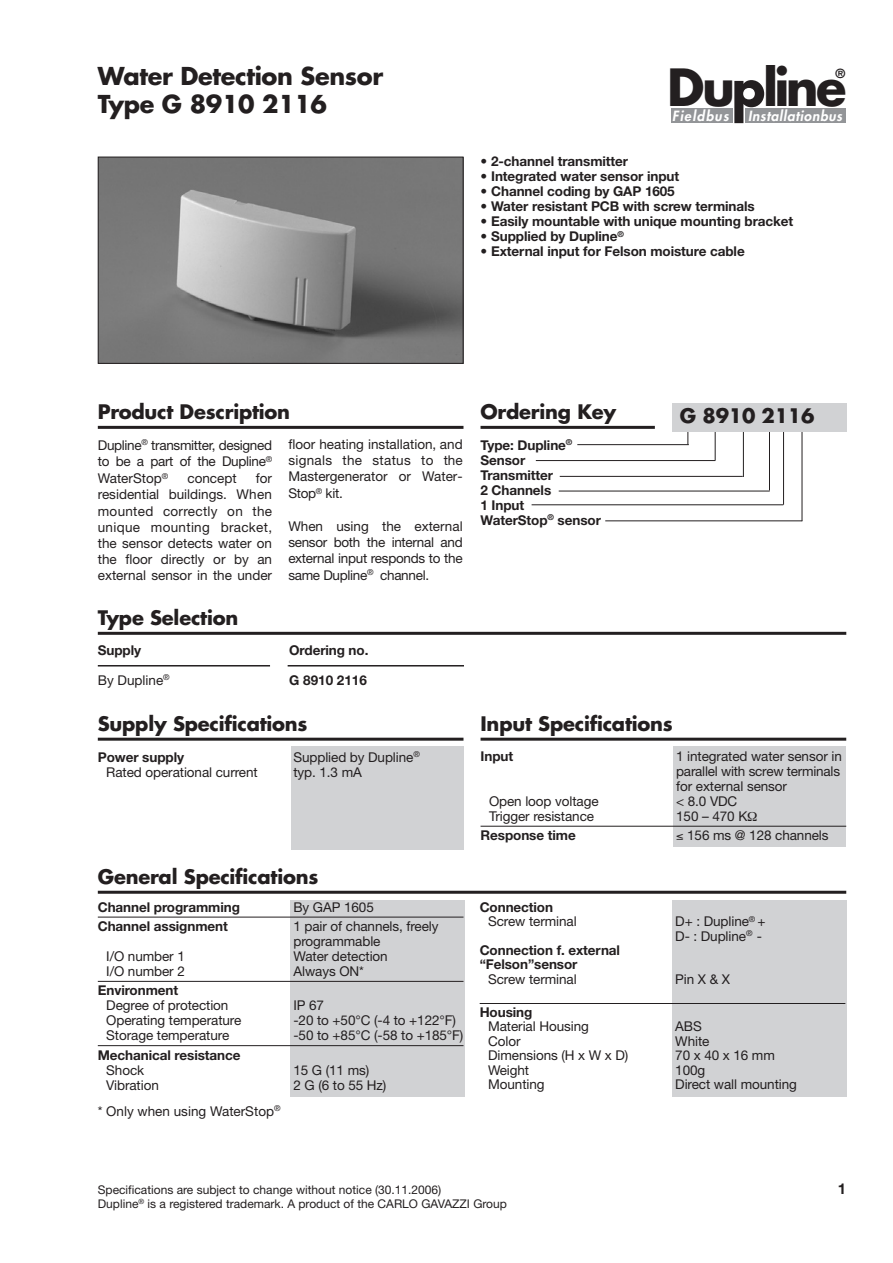
<style>
.page{position:relative;width:893px;height:1263px;background:#fff}
.page>*{position:absolute;margin:0;border:0;box-sizing:border-box;transform-origin:0 0}
.t1{font:700 49.8px "Futura";letter-spacing:-.06em;color:#231f20}
.t2{font:700 24px/27.6px "Futura";letter-spacing:-.015em;color:#231f20}
.t3{font:700 19.5px "Futura";letter-spacing:-.01em;color:#231f20}
.t4{font:700 15px "Helvetica Neue";color:#231f20}
.t5{font:italic 800 13.65px "Futura";color:#fff}
.t6{font:13.5px/16.2px "Helvetica Neue";letter-spacing:-.005em;color:#231f20;text-align:justify}
.t7{font:700 13.5px/15px "Helvetica Neue";letter-spacing:-.005em;color:#231f20}
.t8{font:700 12.3px "Futura";color:#231f20}
.t9{font:12px "Helvetica Neue";color:#231f20}
</style>
<div class="page">
<div style="left:290px;top:900px;width:174px;height:196px;background:#d1d2d4"></div>
<hr style="left:98px;top:917px;width:365px;height:1px;background:#231f20">
<hr style="left:98px;top:981px;width:365px;height:1px;background:#231f20">
<hr style="left:98px;top:1045px;width:365px;height:1px;background:#231f20">
<hr style="left:801px;top:429px;width:1px;height:92px;background:#231f20">
<hr style="left:743px;top:429px;width:1px;height:48px;background:#231f20">
<hr style="left:769px;top:429px;width:1px;height:61px;background:#231f20">
<hr style="left:783px;top:429px;width:1px;height:76px;background:#231f20">
<div style="left:745px;top:108px;width:100px;height:15px;background:#939598"></div>
<div style="left:671px;top:108px;width:61px;height:15px;background:#939598"></div>
<svg style="left:734px;top:80px;width:30px;height:43px"></svg>
<svg style="left:97px;top:156px;width:619px;height:305px"></svg>
<hr style="left:98px;top:426px;width:365px;height:3px;background:#231f20">
<hr style="left:480px;top:426px;width:175px;height:3px;background:#231f20">
<hr style="left:577px;top:444px;width:112px;height:1px;background:#231f20">
<hr style="left:536px;top:460px;width:179px;height:1px;background:#231f20">
<div style="left:291px;top:746px;width:172px;height:103px;background:#d1d2d4"></div>
<hr style="left:98px;top:738px;width:365px;height:3px;background:#231f20">
<hr style="left:98px;top:632px;width:748px;height:3px;background:#231f20">
<hr style="left:98px;top:891px;width:748px;height:3px;background:#231f20">
<div style="left:672px;top:403px;width:174px;height:29px;background:#d1d2d4"></div>
<hr style="left:98px;top:665px;width:172px;height:2px;background:#231f20">
<hr style="left:288px;top:665px;width:176px;height:2px;background:#231f20">
<div style="left:672px;top:900px;width:174px;height:196px;background:#d1d2d4"></div>
<hr style="left:480px;top:1003px;width:365px;height:1px;background:#231f20">
<hr style="left:560px;top:476px;width:183px;height:1px;background:#231f20">
<hr style="left:559px;top:491px;width:211px;height:1px;background:#231f20">
<hr style="left:531px;top:504px;width:252px;height:1px;background:#231f20">
<hr style="left:605px;top:520px;width:197px;height:1px;background:#231f20">
<div style="left:674px;top:746px;width:172px;height:101px;background:#d1d2d4"></div>
<hr style="left:480px;top:738px;width:366px;height:3px;background:#231f20">
<hr style="left:480px;top:826px;width:366px;height:1px;background:#231f20">
<h2 class="t2" style="left:98px;top:65px;width:287px">Water Detection Sensor<br>Type G 8910 2116</h2>
<h1 class="t1" style="left:667px;top:65px;width:181px">Du line</h1>
<p class="t8" style="left:835px;top:67px;width:11px">®</p>
<p class="t5" style="left:672px;top:110px;width:174px">Fieldbus Installationbus</p>
<p class="t7" style="left:480px;top:155px;width:149px">• 2-channel transmitter</p>
<p class="t7" style="left:480px;top:170px;width:200px">• Integrated water sensor input</p>
<p class="t7" style="left:480px;top:185px;width:196px">• Channel coding by GAP 1605</p>
<p class="t7" style="left:480px;top:200px;width:276px">• Water resistant PCB with screw terminals</p>
<p class="t7" style="left:480px;top:215px;width:314px">• Easily mountable with unique mounting bracket</p>
<p class="t7" style="left:480px;top:230px;width:145px">• Supplied by Dupline<sup>®</sup></p>
<p class="t7" style="left:480px;top:245px;width:266px">• External input for Felson moisture cable</p>
<h3 class="t3" style="left:98px;top:403px;width:194px">Product De scrip tion</h3>
<h3 class="t3" style="left:480px;top:403px;width:137px">Ordering Key</h3>
<p class="t7" style="left:480px;top:438px;width:122px">Type: Dupline<sup>®<br></sup>Sensor<br>Transmitter<br>2 Channels<br>1 Input<br>WaterStop<sup>®</sup> sensor</p>
<p class="t6" style="left:98px;top:438px;width:176px;line-height:16.8px">Dupline<sup>®</sup> transmitter, designed to be a part of the Dupline<sup>® </sup>WaterStop<sup>®</sup></p>
<p class="t6" style="left:288px;top:437px;width:176px">floor heating installation, and signals the status to the Mastergenerator or Water-Stop<sup>®</sup> kit.</p>
<p class="t6" style="left:288px;top:519px;width:176px">When using the external sensor both the internal and external input responds to the same Dupline<sup>®</sup> channel.</p>
<p class="t6" style="left:98px;top:472px;width:176px;text-indent:158px">for residential buildings. When mounted correctly on the unique mounting bracket, the sensor detects water on the floor directly or by an external sensor in the under</p>
<p class="t6" style="left:187px;top:472px;width:51px">concept</p>
<h3 class="t3" style="left:98px;top:609px;width:142px">Type Selection</h3>
<h3 class="t3" style="left:680px;top:407px;width:136px">G 8910 2116</h3>
<p class="t7" style="left:98px;top:644px;width:45px">Supply</p>
<p class="t7" style="left:289px;top:644px;width:81px">Ordering no.</p>
<p class="t6" style="left:98px;top:673px;width:73px">By Dupline<sup>®</sup></p>
<p class="t7" style="left:289px;top:674px;width:79px">G 8910 2116</p>
<h3 class="t3" style="left:98px;top:715px;width:211px">Supply Spec i fi ca tions</h3>
<p class="t7" style="left:98px;top:750px;width:88px">Power supply</p>
<p class="t6" style="left:293px;top:750px;width:128px">Supplied by Dupline<sup>®</sup></p>
<p class="t6" style="left:106px;top:765px;width:153px">Rated operational current</p>
<p class="t6" style="left:293px;top:765px;width:70px">typ. 1.3 mA</p>
<h3 class="t3" style="left:98px;top:868px;width:222px">General Spec i fi ca tions</h3>
<p class="t7" style="left:98px;top:901px;width:144px">Channel programming</p>
<p class="t6" style="left:293px;top:900px;width:82px">By GAP 1605</p>
<p class="t7" style="left:98px;top:920px;width:132px">Channel assignment</p>
<p class="t6" style="left:293px;top:920px;width:147px;line-height:15px">1 pair of channels, freely programmable</p>
<p class="t6" style="left:106px;top:950px;width:80px">I/O number 1</p>
<p class="t6" style="left:293px;top:950px;width:96px">Water detection</p>
<p class="t6" style="left:106px;top:965px;width:80px">I/O number 2</p>
<p class="t6" style="left:293px;top:965px;width:72px">Always ON*</p>
<p class="t7" style="left:98px;top:984px;width:82px">Environment</p>
<p class="t6" style="left:106px;top:999px;width:124px">Degree of protection</p>
<p class="t6" style="left:293px;top:999px;width:32px">IP 67</p>
<p class="t6" style="left:106px;top:1014px;width:137px">Operating temperature</p>
<p class="t6" style="left:293px;top:1014px;width:164px">-20 to +50°C (-4 to +122°F)</p>
<p class="t6" style="left:106px;top:1029px;width:124px">Storage temperature</p>
<p class="t6" style="left:293px;top:1029px;width:171px">-50 to +85°C (-58 to +185°F)</p>
<p class="t7" style="left:98px;top:1049px;width:144px">Mechanical resistance</p>
<p class="t6" style="left:106px;top:1063px;width:39px">Shock</p>
<p class="t6" style="left:293px;top:1063px;width:77px">15 G (11 ms)</p>
<p class="t6" style="left:106px;top:1078px;width:54px">Vibration</p>
<p class="t6" style="left:293px;top:1078px;width:94px">2 G (6 to 55 Hz)</p>
<p class="t6" style="left:98px;top:1104px;width:184px">* Only when using WaterStop<sup>®</sup></p>
<h3 class="t3" style="left:480px;top:715px;width:194px">Input Spec i fi ca tions</h3>
<p class="t7" style="left:480px;top:750px;width:34px">Input</p>
<p class="t6" style="left:676px;top:750px;width:167px;line-height:15px;text-align:left">1 integrated water sensor in parallel with screw terminals for external sensor</p>
<p class="t6" style="left:489px;top:794px;width:111px">Open loop voltage</p>
<p class="t6" style="left:676px;top:794px;width:63px">&lt; 8.0 VDC</p>
<p class="t6" style="left:489px;top:809px;width:107px">Trigger resistance</p>
<p class="t6" style="left:676px;top:809px;width:73px">150 – 470 K</p>
<p class="t7" style="left:480px;top:829px;width:97px">Response time</p>
<p class="t6" style="left:676px;top:829px;width:154px">≤ 156 ms @ 128 channels</p>
<p class="t7" style="left:480px;top:901px;width:75px">Connection</p>
<p class="t6" style="left:488px;top:915px;width:90px">Screw terminal</p>
<p class="t6" style="left:675px;top:916px;width:92px;line-height:14.4px">D+ : Dupline<sup>®</sup> +<br>D- : Dupline<sup>®</sup> -</p>
<p class="t7" style="left:480px;top:944px;width:142px;line-height:14.4px">Connection f. external “Felson”sensor</p>
<p class="t6" style="left:488px;top:972px;width:90px">Screw terminal</p>
<p class="t6" style="left:675px;top:972px;width:56px">Pin X &amp; X</p>
<p class="t7" style="left:480px;top:1006px;width:54px">Housing</p>
<p class="t6" style="left:488px;top:1020px;width:102px">Material Housing</p>
<p class="t6" style="left:675px;top:1020px;width:28px">ABS</p>
<p class="t6" style="left:488px;top:1034px;width:34px">Color</p>
<p class="t6" style="left:675px;top:1034px;width:36px">White</p>
<p class="t6" style="left:488px;top:1049px;width:142px">Dimensions (H x W x D)</p>
<p class="t6" style="left:675px;top:1049px;width:101px">70 x 40 x 16 mm</p>
<p class="t6" style="left:488px;top:1063px;width:43px">Weight</p>
<p class="t6" style="left:675px;top:1063px;width:32px">100g</p>
<p class="t6" style="left:488px;top:1077px;width:58px">Mounting</p>
<p class="t6" style="left:675px;top:1077px;width:123px">Direct wall mounting</p>
<p class="t9" style="left:98px;top:1186px;width:345px">Specifications are subject to change without notice (30.11.2006)</p>
<p class="t4" style="left:838px;top:1184px;width:10px">1</p>
<p class="t9" style="left:98px;top:1199px;width:411px">Dupline<sup>®</sup> is a registered trademark. A product of the CARLO GAVAZZI Group</p>
</div>
